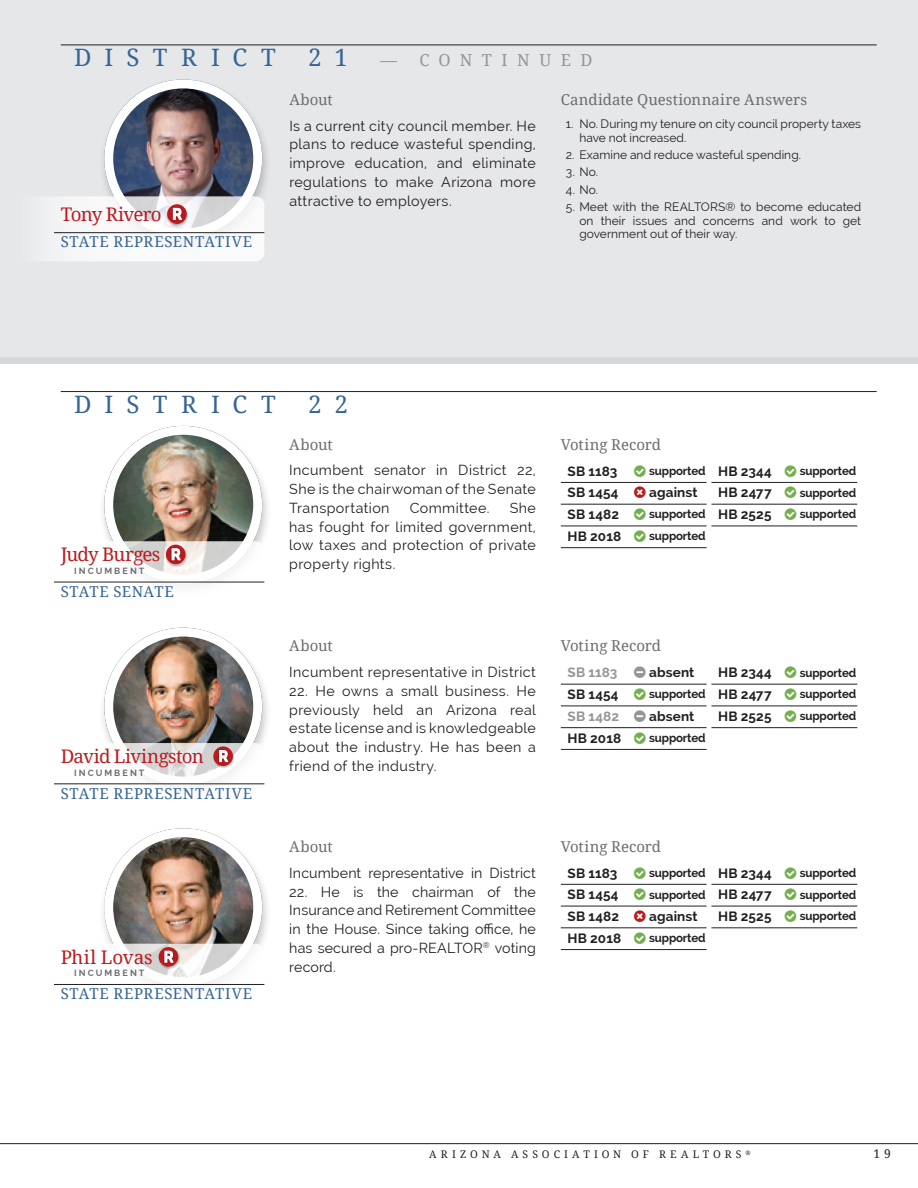
<style>
.page{position:relative;width:918px;height:1188px;background:#fff}
.page>*{position:absolute;margin:0;border:0;box-sizing:border-box;transform-origin:0 0}
.t1{font:24px "Noto Serif";letter-spacing:.555em;color:#356595}
.t2{font:18.75px "Noto Serif";letter-spacing:-.035em;color:#bd1a1f}
.t3{font:18.75px "Noto Serif";letter-spacing:-.005em;color:#bd1a1f}
.t4{font:16.5px "Noto Serif";letter-spacing:.575em;color:#939598}
.t5{font:15px "Noto Serif";color:#6c6d70}
.t6{font:15px "Noto Serif";letter-spacing:.04em;color:#356595}
.t7{font:14.25px/18.8px "Raleway";letter-spacing:.025em;color:#231f20;text-align:justify}
.t8{font:700 13.5px "Raleway";letter-spacing:.01em;color:#231f20}
.t9{font:700 13.5px "Raleway";letter-spacing:.005em;color:#939598}
.t10{font:12px/13.5px "Raleway";letter-spacing:.005em;color:#231f20}
.t11{font:700 12px "Raleway";letter-spacing:-.015em;color:#231f20;scale:.96 1}
.t12{font:12px "Noto Serif";color:#231f20}
.t13{font:10.5px "Noto Serif";letter-spacing:.38em;color:#231f20}
.t14{font:700 9px "Raleway";letter-spacing:.225em;color:#6c6d70}
</style>
<div class="page">
<div style="left:0;top:0;width:918px;height:366px;background:#e6e7e9"></div>
<hr style="left:61px;top:45px;width:816px;height:1px;background:#231f20">
<div style="left:98px;top:78px;width:175px;height:174px;background:#231f20;opacity:.25"></div>
<img style="left:104px;top:79px;width:158px;height:158px;border-radius:79px">
<div style="left:104px;top:79px;width:158px;height:158px;border:9px solid #fff;border-radius:50%"></div>
<svg style="left:49px;top:196px;width:215px;height:65px"></svg>
<hr style="left:54px;top:232px;width:210px;height:1px;background:#231f20">
<hr style="left:61px;top:391px;width:816px;height:1px;background:#231f20">
<div style="left:98px;top:826px;width:175px;height:175px;background:#231f20;opacity:.25"></div>
<img style="left:104px;top:828px;width:158px;height:158px;border-radius:79px">
<div style="left:104px;top:828px;width:158px;height:158px;border:9px solid #fff;border-radius:50%"></div>
<svg style="left:98px;top:944px;width:166px;height:57px"></svg>
<hr style="left:54px;top:984px;width:210px;height:1px;background:#231f20">
<hr style="left:561px;top:884px;width:146px;height:1px;background:#231f20">
<hr style="left:561px;top:906px;width:146px;height:1px;background:#231f20">
<hr style="left:561px;top:928px;width:146px;height:1px;background:#231f20">
<hr style="left:561px;top:949px;width:146px;height:1px;background:#231f20">
<hr style="left:711px;top:884px;width:146px;height:1px;background:#231f20">
<hr style="left:711px;top:906px;width:146px;height:1px;background:#231f20">
<hr style="left:711px;top:928px;width:146px;height:1px;background:#231f20">
<div style="left:98px;top:626px;width:175px;height:174px;background:#231f20;opacity:.25"></div>
<img style="left:104px;top:628px;width:158px;height:158px;border-radius:79px">
<div style="left:104px;top:628px;width:158px;height:158px;border:9px solid #fff;border-radius:50%"></div>
<svg style="left:54px;top:743px;width:210px;height:57px"></svg>
<hr style="left:54px;top:784px;width:210px;height:1px;background:#231f20">
<hr style="left:561px;top:684px;width:146px;height:1px;background:#231f20">
<hr style="left:561px;top:706px;width:146px;height:1px;background:#231f20">
<hr style="left:561px;top:727px;width:146px;height:1px;background:#231f20">
<hr style="left:561px;top:749px;width:146px;height:1px;background:#231f20">
<hr style="left:711px;top:684px;width:146px;height:1px;background:#231f20">
<hr style="left:711px;top:706px;width:146px;height:1px;background:#231f20">
<hr style="left:711px;top:727px;width:146px;height:1px;background:#231f20">
<div style="left:98px;top:424px;width:175px;height:174px;background:#231f20;opacity:.25"></div>
<img style="left:104px;top:426px;width:158px;height:158px;border-radius:79px">
<div style="left:104px;top:426px;width:158px;height:158px;border:9px solid #fff;border-radius:50%"></div>
<svg style="left:54px;top:541px;width:210px;height:57px"></svg>
<hr style="left:561px;top:482px;width:146px;height:1px;background:#231f20">
<hr style="left:561px;top:504px;width:146px;height:1px;background:#231f20">
<hr style="left:561px;top:526px;width:146px;height:1px;background:#231f20">
<hr style="left:561px;top:547px;width:146px;height:1px;background:#231f20">
<hr style="left:711px;top:482px;width:146px;height:1px;background:#231f20">
<hr style="left:711px;top:504px;width:146px;height:1px;background:#231f20">
<hr style="left:711px;top:526px;width:146px;height:1px;background:#231f20">
<hr style="left:54px;top:582px;width:210px;height:1px;background:#231f20">
<hr style="left:0;top:1143px;width:918px;height:1px;background:#231f20">
<h1 class="t1" style="left:74px;top:41px;width:203px">DISTRICT</h1>
<h1 class="t1" style="left:309px;top:41px;width:41px">2 1</h1>
<p class="t4" style="left:381px;top:49px;width:213px">— CONTINUED</p>
<h2 class="t2" style="left:61px;top:201px;width:102px">Tony Rivero</h2>
<p class="t6" style="left:61px;top:232px;width:193px">STATE REPRESENTATIVE</p>
<p class="t5" style="left:289px;top:89px;width:45px">About</p>
<p class="t5" style="left:561px;top:89px;width:248px">Candidate Questionnaire Answers</p>
<p class="t10" style="left:579px;top:117px;width:283px;text-indent:-14px">1. No. During my tenure on city council property taxes have not increased.</p>
<p class="t10" style="left:566px;top:148px;width:237px">2. Examine and reduce wasteful spending.</p>
<p class="t10" style="left:566px;top:165px;width:34px">3. No.</p>
<p class="t10" style="left:566px;top:183px;width:34px">4. No.</p>
<p class="t10" style="left:579px;top:200px;width:283px;text-align:justify;text-indent:-14px">5. Meet with the REALTORS® to become educated on their issues and concerns and work to get government out of their way.</p>
<p class="t7" style="left:289px;top:116px;width:248px">Is a current city council member. He plans to reduce wasteful spending, improve education, and eliminate regulations to make Arizona more attractive to employers.</p>
<h1 class="t1" style="left:74px;top:388px;width:203px">DISTRICT</h1>
<h1 class="t1" style="left:309px;top:388px;width:41px">2 2</h1>
<h2 class="t2" style="left:61px;top:542px;width:101px">Judy Burges</h2>
<p class="t14" style="left:74px;top:565px;width:72px">INCUMBENT</p>
<p class="t6" style="left:61px;top:581px;width:115px">STATE SENATE</p>
<p class="t5" style="left:289px;top:434px;width:45px">About</p>
<p class="t5" style="left:561px;top:434px;width:102px">Voting Record</p>
<p class="t8" style="left:568px;top:463px;width:51px">SB 1183</p>
<p class="t11" style="left:649px;top:464px;width:60px">supported</p>
<p class="t8" style="left:568px;top:485px;width:52px">SB 1454</p>
<p class="t8" style="left:649px;top:485px;width:50px">against</p>
<p class="t8" style="left:568px;top:507px;width:53px">SB 1482</p>
<p class="t11" style="left:649px;top:507px;width:60px">supported</p>
<p class="t8" style="left:568px;top:528px;width:55px">HB 2018</p>
<p class="t11" style="left:649px;top:529px;width:60px">supported</p>
<p class="t7" style="left:289px;top:461px;width:248px">Incumbent senator in District 22, She is the chairwoman of the Senate Transportation</p>
<p class="t7" style="left:289px;top:498px;width:248px;text-indent:220px">She has fought for limited government, low taxes and protection of private property rights.</p>
<p class="t7" style="left:410px;top:498px;width:81px">Committee.</p>
<p class="t8" style="left:718px;top:463px;width:55px">HB 2344</p>
<p class="t11" style="left:800px;top:464px;width:60px">supported</p>
<p class="t8" style="left:718px;top:485px;width:55px">HB 2477</p>
<p class="t11" style="left:800px;top:486px;width:60px">supported</p>
<p class="t8" style="left:718px;top:507px;width:55px">HB 2525</p>
<p class="t11" style="left:800px;top:507px;width:60px">supported</p>
<h2 class="t2" style="left:61px;top:743px;width:145px">David Livingston</h2>
<p class="t14" style="left:74px;top:767px;width:72px">INCUMBENT</p>
<p class="t6" style="left:61px;top:783px;width:193px">STATE REPRESENTATIVE</p>
<h2 class="t3" style="left:61px;top:944px;width:93px">Phil Lovas</h2>
<p class="t14" style="left:74px;top:968px;width:72px">INCUMBENT</p>
<p class="t6" style="left:61px;top:984px;width:193px">STATE REPRESENTATIVE</p>
<p class="t5" style="left:289px;top:636px;width:45px">About</p>
<p class="t5" style="left:561px;top:636px;width:102px">Voting Record</p>
<p class="t9" style="left:568px;top:665px;width:51px">SB 1183</p>
<p class="t8" style="left:649px;top:665px;width:47px">absent</p>
<p class="t8" style="left:568px;top:687px;width:52px">SB 1454</p>
<p class="t11" style="left:649px;top:687px;width:60px">supported</p>
<p class="t9" style="left:568px;top:708px;width:53px">SB 1482</p>
<p class="t8" style="left:649px;top:708px;width:47px">absent</p>
<p class="t8" style="left:568px;top:730px;width:55px">HB 2018</p>
<p class="t11" style="left:649px;top:731px;width:60px">supported</p>
<p class="t7" style="left:289px;top:663px;width:248px">Incumbent representative in District</p>
<p class="t7" style="left:289px;top:682px;width:248px">22. He owns a small business. He previously held an Arizona real estate license and is knowledgeable about the industry. He has been a friend of the industry.</p>
<p class="t8" style="left:718px;top:665px;width:55px">HB 2344</p>
<p class="t11" style="left:800px;top:666px;width:60px">supported</p>
<p class="t8" style="left:718px;top:687px;width:55px">HB 2477</p>
<p class="t11" style="left:800px;top:687px;width:60px">supported</p>
<p class="t8" style="left:718px;top:708px;width:55px">HB 2525</p>
<p class="t11" style="left:800px;top:709px;width:60px">supported</p>
<p class="t5" style="left:289px;top:836px;width:45px">About</p>
<p class="t5" style="left:561px;top:836px;width:102px">Voting Record</p>
<p class="t8" style="left:568px;top:865px;width:51px">SB 1183</p>
<p class="t11" style="left:649px;top:866px;width:60px">supported</p>
<p class="t8" style="left:568px;top:887px;width:52px">SB 1454</p>
<p class="t11" style="left:649px;top:887px;width:60px">supported</p>
<p class="t8" style="left:568px;top:909px;width:53px">SB 1482</p>
<p class="t8" style="left:649px;top:909px;width:50px">against</p>
<p class="t8" style="left:568px;top:930px;width:55px">HB 2018</p>
<p class="t11" style="left:649px;top:931px;width:60px">supported</p>
<p class="t7" style="left:289px;top:863px;width:248px">Incumbent representative in District</p>
<p class="t7" style="left:289px;top:882px;width:248px">22. He is the chairman of the Insurance and Retirement Committee in the House. Since taking office, he has secured a pro-REALTOR<sup>®</sup> voting record.</p>
<p class="t8" style="left:718px;top:865px;width:55px">HB 2344</p>
<p class="t11" style="left:800px;top:866px;width:60px">supported</p>
<p class="t8" style="left:718px;top:887px;width:55px">HB 2477</p>
<p class="t11" style="left:800px;top:887px;width:60px">supported</p>
<p class="t8" style="left:718px;top:909px;width:55px">HB 2525</p>
<p class="t11" style="left:800px;top:909px;width:60px">supported</p>
<p class="t13" style="left:429px;top:1147px;width:323px">ARIZONA ASSOCIATION OF REALTORS <sup>®</sup></p>
<p class="t12" style="left:873px;top:1146px;width:19px">1 9</p>
</div>
